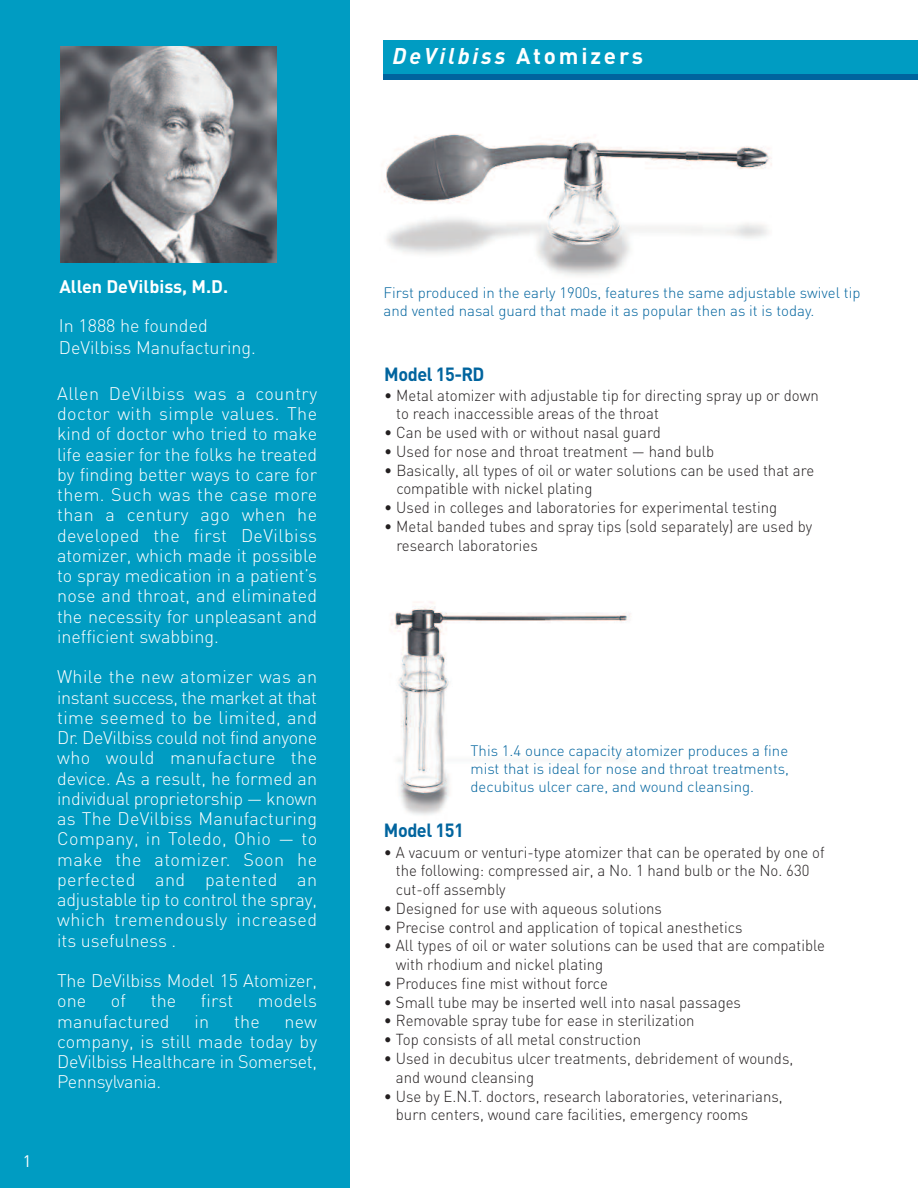
<style>
.page{position:relative;width:918px;height:1188px;background:#fff}
.page>*{position:absolute;margin:0;border:0;box-sizing:border-box;transform-origin:0 0}
.t1{font:italic 700 22.5px "DIN";letter-spacing:.125em;color:#fff}
.t2{font:700 18.9px "DIN";letter-spacing:-.025em;color:#00649e;scale:.95 1}
.t3{font:300 18px/20.2px "DIN";color:#fff;text-align:justify}
.t4{font:700 18px "DIN";color:#fff}
.t5{font:16.5px "DIN";color:#fff}
.t6{font:300 15.75px/18.8px "DIN";color:#231f20;scale:.95 1}
.t7{font:300 15px/18px "DIN";color:#00649e}
.s1{font-style:normal}
</style>
<div class="page">
<div style="left:383px;top:46px;width:535px;height:34px;background:#00649e"></div>
<div style="left:0;top:0;width:350px;height:1188px;background:#009cc2"></div>
<img style="left:381px;top:134px;width:391px;height:142px">
<div style="left:383px;top:40px;width:535px;height:34px;background:#009cc2"></div>
<img style="left:391px;top:602px;width:240px;height:213px">
<img style="left:61px;top:46px;width:216px;height:216px">
<h1 class="t1" style="left:393px;top:42px;width:252px">DeVilbiss <span class="s1">Atomizers</span></h1>
<p class="t5" style="left:23px;top:1151px;width:10px">1</p>
<p class="t4" style="left:59px;top:276px;width:170px">Allen DeVilbiss, M.D.</p>
<p class="t3" style="left:59px;top:315px;width:198px;line-height:21.6px">In 1888 he founded<br>DeVilbiss Manufacturing.</p>
<p class="t3" style="left:57px;top:383px;width:262px">Allen DeVilbiss was a country doctor with simple values. The kind of doctor who tried to make life easier for the folks he treated by finding better ways to care for them. Such was the case more than a century ago when he developed the first DeVilbiss atomizer, which made it possible to spray medication in a patient’s nose and throat, and eliminated the necessity for unpleasant and inefficient swabbing.</p>
<p class="t3" style="left:57px;top:666px;width:262px">While the new atomizer was an instant success, the market at that time seemed to be limited, and Dr. DeVilbiss could not find anyone who would manufacture the device. As a result, he formed an individual proprietorship — known as The DeVilbiss Manufacturing Company, in Toledo, Ohio — to make the atomizer. Soon he perfected and patented an adjustable tip to control the spray, which tremendously increased its usefulness .</p>
<p class="t3" style="left:57px;top:970px;width:262px">The DeVilbiss Model 15 Atomizer, one</p>
<p class="t3" style="left:111px;top:990px;width:17px">of</p>
<p class="t3" style="left:151px;top:990px;width:27px">the</p>
<p class="t3" style="left:201px;top:990px;width:34px">first</p>
<p class="t3" style="left:258px;top:990px;width:61px">models</p>
<p class="t3" style="left:57px;top:1011px;width:114px">manufactured</p>
<p class="t3" style="left:195px;top:1011px;width:16px">in</p>
<p class="t3" style="left:234px;top:1011px;width:27px">the</p>
<p class="t3" style="left:57px;top:1011px;width:262px;text-indent:228px">new company, is still made today by DeVilbiss Healthcare in Somerset, Pennsylvania.</p>
<p class="t7" style="left:384px;top:283px;width:478px">First produced in the early 1900s, features the same adjustable swivel tip and vented nasal guard that made it as popular then as it is today.</p>
<p class="t2" style="left:384px;top:362px;width:107px">Model 15-RD</p>
<p class="t6" style="left:396px;top:385px;width:446px;text-indent:-12px">• Metal atomizer with adjustable tip for directing spray up or down to reach inaccessible areas of the throat</p>
<p class="t6" style="left:384px;top:423px;width:293px">• Can be used with or without nasal guard</p>
<p class="t6" style="left:384px;top:441px;width:349px">• Used for nose and throat treatment — hand bulb</p>
<p class="t6" style="left:396px;top:460px;width:441px;text-indent:-12px">• Basically, all types of oil or water solutions can be used that are compatible with nickel plating</p>
<p class="t6" style="left:384px;top:498px;width:415px">• Used in colleges and laboratories for experimental testing</p>
<p class="t6" style="left:396px;top:516px;width:439px;text-indent:-12px">• Metal banded tubes and spray tips (sold separately) are used by research laboratories</p>
<p class="t7" style="left:471px;top:741px;width:320px;text-align:justify">This 1.4 ounce capacity atomizer produces a fine mist that is ideal for nose and throat treatments, decubitus ulcer care, and wound cleansing.</p>
<p class="t2" style="left:384px;top:819px;width:86px">Model 151</p>
<p class="t6" style="left:396px;top:842px;width:453px;text-indent:-12px">• A vacuum or venturi-type atomizer that can be operated by one of the following: compressed air, a No. 1 hand bulb or the No. 630 cut-off assembly</p>
<p class="t6" style="left:384px;top:898px;width:294px">• Designed for use with aqueous solutions</p>
<p class="t6" style="left:384px;top:917px;width:379px">• Precise control and application of topical anesthetics</p>
<p class="t6" style="left:396px;top:936px;width:453px;text-indent:-12px">• All types of oil or water solutions can be used that are compatible with rhodium and nickel plating</p>
<p class="t6" style="left:384px;top:973px;width:237px">• Produces fine mist without force</p>
<p class="t6" style="left:384px;top:992px;width:377px">• Small tube may be inserted well into nasal passages</p>
<p class="t6" style="left:384px;top:1011px;width:329px">• Removable spray tube for ease in sterilization</p>
<p class="t6" style="left:384px;top:1030px;width:272px">• Top consists of all metal construction</p>
<p class="t6" style="left:396px;top:1048px;width:420px;text-indent:-12px">• Used in decubitus ulcer treatments, debridement of wounds, and wound cleansing</p>
<p class="t6" style="left:396px;top:1086px;width:409px;text-indent:-12px">• Use by E.N.T. doctors, research laboratories, veterinarians, burn centers, wound care facilities, emergency rooms</p>
</div>
